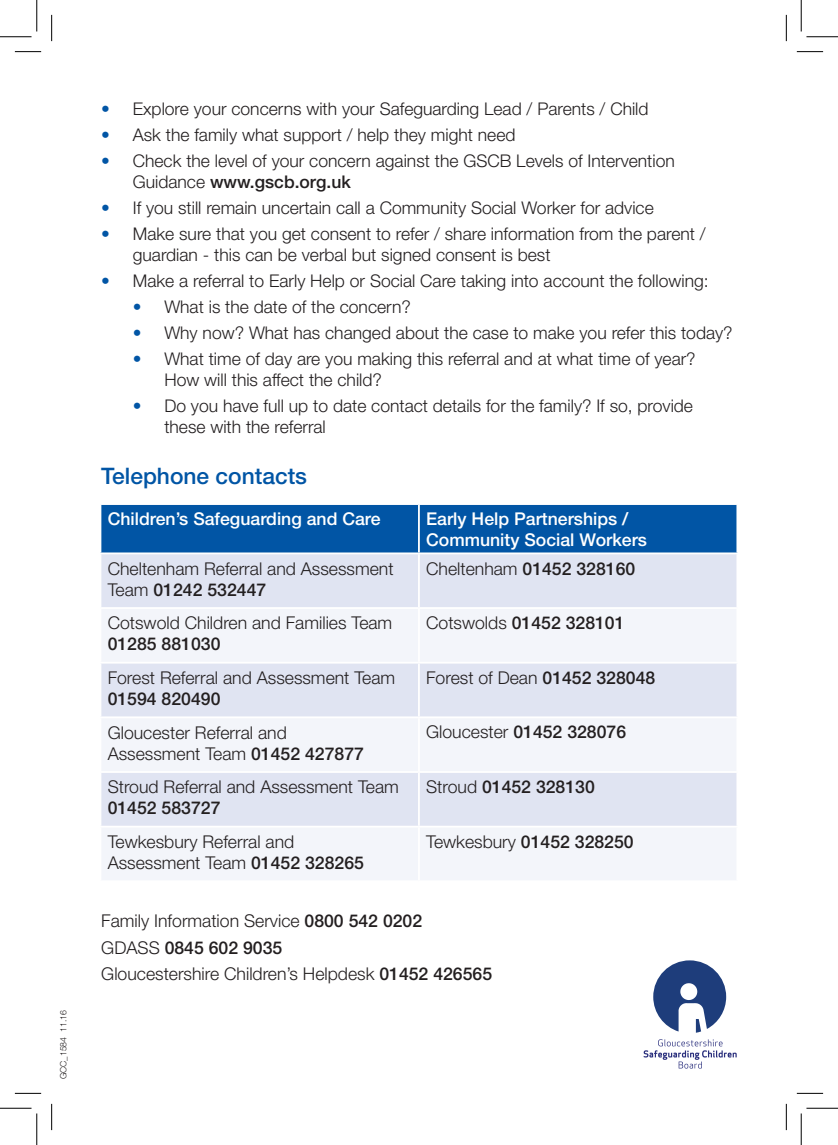
<style>
.page{position:relative;width:838px;height:1145px;background:#fff}
.page>*{position:absolute;margin:0;border:0;box-sizing:border-box;transform-origin:0 0}
.t1{font:500 22.75px "Helvetica Neue";color:#0155a5}
.t2{font:300 17.68px/21.2px "Helvetica Neue";color:#231f20}
.t3{font:500 17.68px "Helvetica Neue";color:#231f20}
.t4{font:500 17.68px/21.2px "Helvetica Neue";color:#fff}
.t5{font:300 17.5px/21px "Helvetica Neue";color:#231f20}
.t6{font:300 8.75px "Helvetica Neue";color:#231f20}
.s1{color:#0155a5}
.s2{font-weight:500}
.s3{font-weight:300}
</style>
<div class="page">
<svg style="left:643px;top:1039px;width:93px;height:30px"></svg>
<svg style="left:653px;top:960px;width:73px;height:73px"></svg>
<div style="left:101px;top:505px;width:635px;height:47px;background:#0155a5"></div>
<div style="left:101px;top:554px;width:635px;height:53px;background:#e0e4f2"></div>
<svg style="left:101px;top:609px;width:635px;height:271px;fill:#f3f5fa"></svg>
<hr style="left:418px;top:505px;width:2px;height:47px;background:#fff">
<hr style="left:418px;top:554px;width:2px;height:53px;background:#fff">
<hr style="left:418px;top:609px;width:2px;height:53px;background:#fff">
<hr style="left:100px;top:662px;width:319px;height:2px;background:#fff">
<hr style="left:419px;top:662px;width:319px;height:2px;background:#fff">
<hr style="left:418px;top:664px;width:2px;height:52px;background:#fff">
<hr style="left:100px;top:716px;width:319px;height:2px;background:#fff">
<hr style="left:419px;top:716px;width:319px;height:2px;background:#fff">
<hr style="left:418px;top:718px;width:2px;height:53px;background:#fff">
<hr style="left:100px;top:771px;width:319px;height:2px;background:#fff">
<hr style="left:419px;top:771px;width:319px;height:2px;background:#fff">
<hr style="left:418px;top:773px;width:2px;height:53px;background:#fff">
<hr style="left:100px;top:826px;width:319px;height:2px;background:#fff">
<hr style="left:419px;top:826px;width:319px;height:2px;background:#fff">
<hr style="left:418px;top:828px;width:2px;height:52px;background:#fff">
<svg style="left:15px;top:51px;width:26px;height:1px"></svg>
<svg style="left:796px;top:51px;width:27px;height:1px"></svg>
<svg style="left:15px;top:1093px;width:26px;height:1px"></svg>
<svg style="left:796px;top:1093px;width:27px;height:1px"></svg>
<svg style="left:51px;top:15px;width:1px;height:26px"></svg>
<svg style="left:51px;top:1104px;width:1px;height:26px"></svg>
<svg style="left:786px;top:15px;width:1px;height:26px"></svg>
<svg style="left:786px;top:1104px;width:1px;height:26px"></svg>
<hr style="left:0;top:36px;width:32px;height:1px;background:#000">
<hr style="left:806px;top:36px;width:31px;height:1px;background:#000">
<hr style="left:0;top:1108px;width:32px;height:1px;background:#000">
<hr style="left:806px;top:1108px;width:31px;height:1px;background:#000">
<hr style="left:36px;top:0;width:1px;height:31px;background:#000">
<hr style="left:36px;top:1113px;width:1px;height:32px;background:#000">
<hr style="left:800px;top:0;width:1px;height:31px;background:#000">
<hr style="left:800px;top:1113px;width:1px;height:32px;background:#000">
<p class="t6" style="left:58px;top:1079px;width:71px;rotate:-90deg">GCC_1584 11.16</p>
<p class="t5" style="left:101px;top:98px;width:548px"><span class="s1">•</span> Explore your concerns with your Safeguarding Lead / Parents / Child</p>
<p class="t5" style="left:101px;top:124px;width:415px"><span class="s1">•</span> Ask the family what support / help they might need</p>
<p class="t5" style="left:133px;top:150px;width:543px;text-indent:-32px"><span class="s1">•</span> Check the level of your concern against the GSCB Levels of Intervention<br>Guidance <span class="s2">www.gscb.org.uk</span></p>
<p class="t5" style="left:101px;top:197px;width:554px"><span class="s1">•</span> If you still remain uncertain call a Community Social Worker for advice</p>
<p class="t5" style="left:133px;top:223px;width:574px;text-indent:-32px"><span class="s1">•</span> Make sure that you get consent to refer / share information from the parent / guardian - this can be verbal but signed consent is best</p>
<p class="t5" style="left:101px;top:270px;width:608px"><span class="s1">•</span> Make a referral to Early Help or Social Care taking into account the following:</p>
<p class="t5" style="left:133px;top:296px;width:279px"><span class="s1">•</span> What is the date of the concern?</p>
<p class="t5" style="left:133px;top:322px;width:601px"><span class="s1">•</span> Why now? What has changed about the case to make you refer this today?</p>
<p class="t5" style="left:164px;top:348px;width:532px;text-indent:-32px"><span class="s1">•</span> What time of day are you making this referral and at what time of year?<br>How will this affect the child?</p>
<p class="t5" style="left:164px;top:395px;width:530px;text-indent:-32px"><span class="s1">•</span> Do you have full up to date contact details for the family? If so, provide these with the referral</p>
<h1 class="t1" style="left:101px;top:462px;width:207px">Telephone contacts</h1>
<p class="t4" style="left:108px;top:508px;width:274px">Children’s Safeguarding and Care</p>
<p class="t4" style="left:426px;top:508px;width:222px">Early Help Partnerships /<br>Community Social Workers</p>
<p class="t2" style="left:108px;top:557px;width:287px">Cheltenham Referral and Assessment<br>Team <span class="s2">01242 532447</span></p>
<p class="t3" style="left:426px;top:558px;width:211px"><span class="s3">Cheltenham</span> 01452 328160</p>
<p class="t2" style="left:108px;top:612px;width:286px">Cotswold Children and Families Team</p>
<p class="t3" style="left:108px;top:634px;width:114px">01285 881030</p>
<p class="t3" style="left:426px;top:612px;width:200px"><span class="s3">Cotswolds</span> 01452 328101</p>
<p class="t2" style="left:108px;top:667px;width:289px">Forest Referral and Assessment Team</p>
<p class="t3" style="left:108px;top:688px;width:114px">01594 820490</p>
<p class="t2" style="left:426px;top:667px;width:231px">Forest of Dean <span class="s2">01452 328048</span></p>
<p class="t2" style="left:108px;top:721px;width:258px">Gloucester Referral and<br>Assessment Team <span class="s2">01452 427877</span></p>
<p class="t3" style="left:426px;top:722px;width:201px"><span class="s3">Gloucester</span> 01452 328076</p>
<p class="t2" style="left:108px;top:776px;width:292px">Stroud Referral and Assessment Team</p>
<p class="t3" style="left:108px;top:797px;width:114px">01452 583727</p>
<p class="t3" style="left:426px;top:776px;width:170px"><span class="s3">Stroud</span> 01452 328130</p>
<p class="t2" style="left:108px;top:831px;width:258px">Tewkesbury Referral and<br>Assessment Team <span class="s2">01452 328265</span></p>
<p class="t3" style="left:426px;top:831px;width:209px"><span class="s3">Tewkesbury</span> 01452 328250</p>
<p class="t2" style="left:101px;top:908px;width:392px;line-height:26.2px">Family Information Service <span class="s2">0800 542 0202<br></span>GDASS <span class="s2">0845 602 9035<br></span>Gloucestershire Children’s Helpdesk <span class="s2">01452 426565</span></p>
</div>
